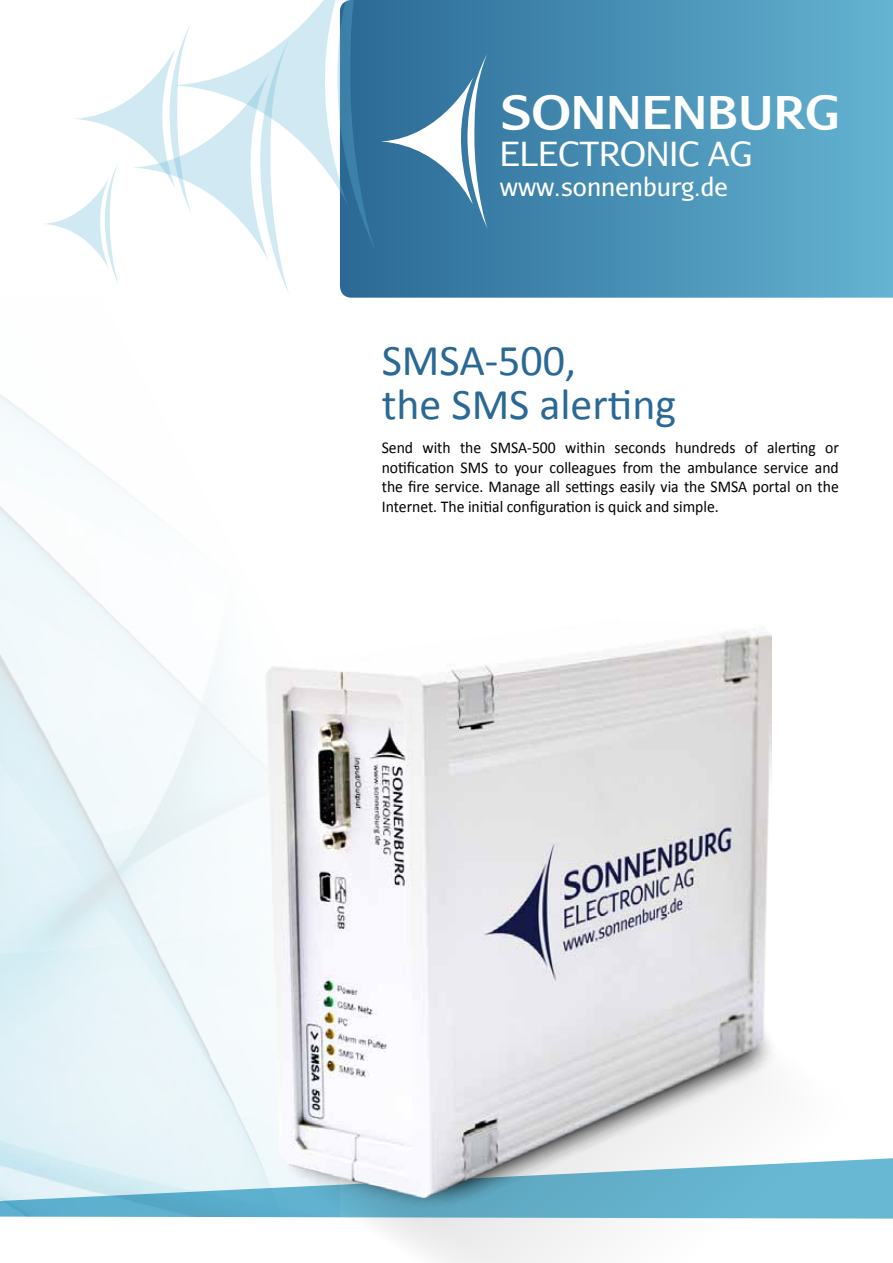
<style>
.page{position:relative;width:893px;height:1263px;background:#fff}
.page>*{position:absolute;margin:0;border:0;box-sizing:border-box;transform-origin:0 0}
.t1{font:700 45.6px "Aurulent Sans";color:#fff}
.t2{font:43.95px/44px "Calibri";color:#2a6995}
.t3{font:33.45px "Aurulent Sans";color:#fff}
.t4{font:25.2px "Aurulent Sans";color:#fff}
.t5{font:16.5px/19.5px "Calibri";color:#000;text-align:justify;scale:.95 1}
</style>
<div class="page">
<svg style="left:488px;top:0;width:405px;height:298px;background:#4d96ba"></svg>
<svg style="left:44px;top:0;width:444px;height:298px"></svg>
<img style="left:0;top:394px;width:266px;height:763px">
<svg style="left:0;top:1157px;width:266px;height:61px;background:#add7e6"></svg>
<svg style="left:266px;top:1047px;width:627px;height:216px"></svg>
<img style="left:266px;top:629px;width:505px;height:568px">
<h1 class="t1" style="left:501px;top:78px;width:339px">SONNENBURG</h1>
<h3 class="t3" style="left:500px;top:132px;width:253px">ELECTRONIC AG</h3>
<h3 class="t4" style="left:500px;top:171px;width:229px">www.sonnenburg.de</h3>
<h2 class="t2" style="left:382px;top:337px;width:296px">SMSA-500,<br>the SMS alerting</h2>
<p class="t5" style="left:382px;top:437px;width:483px">Send with the SMSA-500 within seconds hundreds of alerting or notification SMS to your colleagues from the ambulance service and the fire service. Manage all settings easily via the SMSA portal on the Internet. The initial configuration is quick and simple.</p>
</div>
